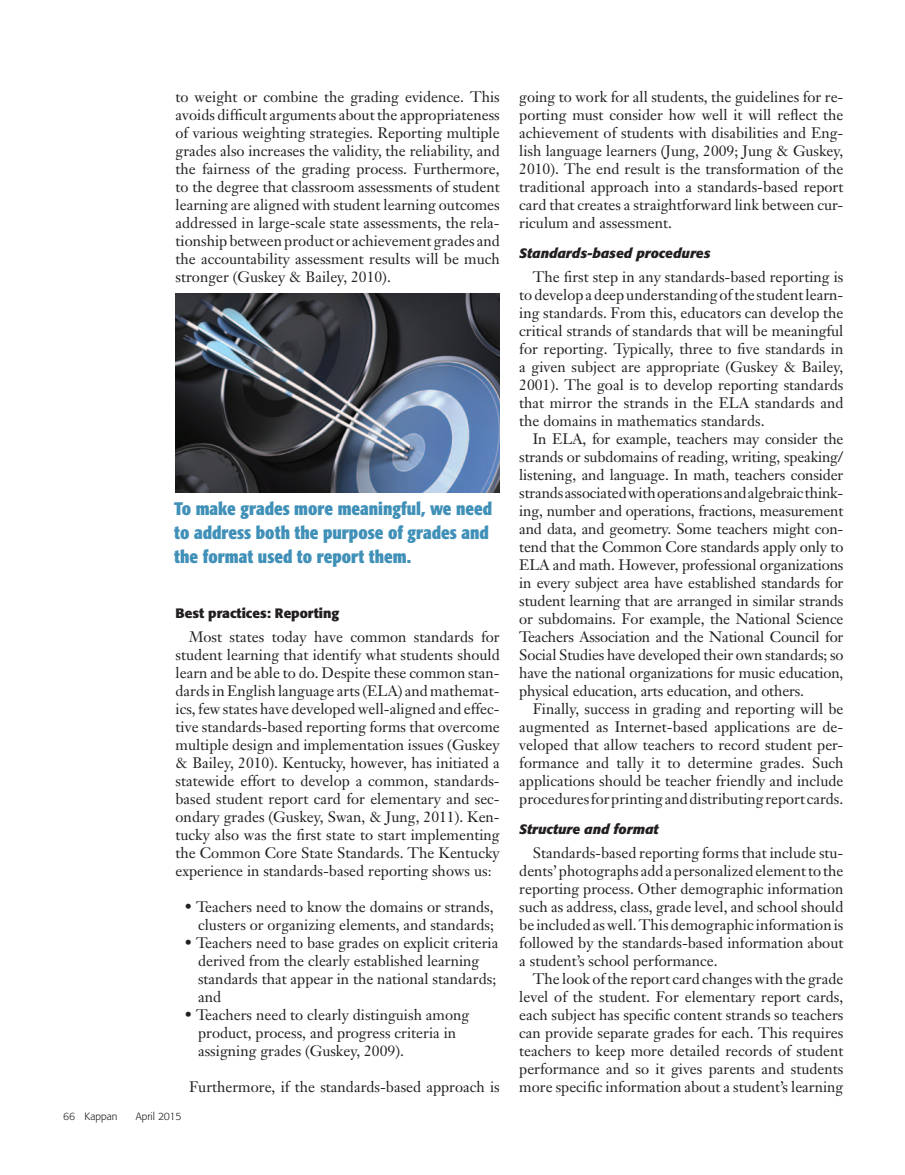
<style>
.page{position:relative;width:905px;height:1175px;background:#fff}
.page>*{position:absolute;margin:0;border:0;box-sizing:border-box;transform-origin:0 0}
.t1{font:700 condensed 18px/24px "Formata";color:#4090b8}
.t2{font:15px/18px "Janson Text";color:#231f20;text-align:justify}
.t3{font:italic 700 13.5px "Formata";color:#231f20}
.t4{font:700 13.5px "Formata";color:#231f20}
.t5{font:300 10.5px "Formata";color:#231f20}
</style>
<div class="page">
<img style="left:175px;top:293px;width:324px;height:200px">
<p class="t2" style="left:176px;top:87px;width:326px">to weight or combine the grading evidence. This avoids difficult arguments about the appropriateness of various weighting strategies. Reporting multiple grades also increases the validity, the reliability, and the fairness of the grading process. Furthermore, to the degree that classroom assessments of student learning are aligned with student learning outcomes addressed in large-scale state assessments, the rela&shy;tionship between product or achievement grades and the accountability assessment results will be much stronger (Guskey &amp; Bailey, 2010).</p>
<p class="t1" style="left:174px;top:496px;width:319px">To make grades more meaningful, we need to address both the purpose of grades and the format used to report them.</p>
<p class="t4" style="left:176px;top:605px;width:165px">Best practices: Reporting</p>
<p class="t2" style="left:176px;top:627px;width:326px;text-indent:14px">Most states today have common standards for student learning that identify what students should learn and be able to do. Despite these common stan&shy;dards in English language arts (ELA) and mathemat&shy;ics, few states have developed well-aligned and effec&shy;tive standards-based reporting forms that overcome multiple design and implementation issues (Guskey &amp; Bailey, 2010). Kentucky, however, has initiated a statewide effort to develop a common, standards&shy;based student report card for elementary and sec&shy;ondary grades (Guskey, Swan, &amp; Jung, 2011). Ken&shy;tucky also was the first state to start implementing the Common Core State Standards. The Kentucky experience in standards-based reporting shows us:</p>
<p class="t2" style="left:184px;top:897px;width:311px;text-align:right">• Teachers need to know the domains or strands, clusters or organizing elements, and standards;</p>
<p class="t2" style="left:198px;top:933px;width:302px;text-align:left;text-indent:-14px">• Teachers need to base grades on explicit criteria derived from the clearly established learning standards that appear in the national standards; and</p>
<p class="t2" style="left:198px;top:1005px;width:273px;text-align:left;text-indent:-14px">• Teachers need to clearly distinguish among product, process, and progress criteria in assigning grades (Guskey, 2009).</p>
<p class="t2" style="left:189px;top:1077px;width:312px">Furthermore, if the standards-based approach is</p>
<p class="t5" style="left:63px;top:1110px;width:56px">66 Kappan</p>
<p class="t5" style="left:136px;top:1110px;width:47px">April 2015</p>
<p class="t2" style="left:519px;top:87px;width:326px">going to work for all students, the guidelines for re&shy;porting must consider how well it will reflect the achievement of students with disabilities and Eng&shy;lish language learners (Jung, 2009; Jung &amp; Guskey, 2010). The end result is the transformation of the traditional approach into a standards-based report card that creates a straightforward link between cur&shy;riculum and assessment.</p>
<p class="t3" style="left:519px;top:245px;width:193px">Standards-based procedures</p>
<p class="t2" style="left:519px;top:267px;width:326px;text-indent:14px">The first step in any standards-based reporting is to develop a deep understanding of the student learn&shy;ing standards. From this, educators can develop the critical strands of standards that will be meaningful for reporting. Typically, three to five standards in a given subject are appropriate (Guskey &amp; Bailey, 2001). The goal is to develop reporting standards that mirror the strands in the ELA standards and the domains in mathematics standards.</p>
<p class="t2" style="left:519px;top:429px;width:326px;text-indent:14px">In ELA, for example, teachers may consider the strands or subdomains of reading, writing, speaking/ listening, and language. In math, teachers consider strands associated with operations and algebraic think&shy;ing, number and operations, fractions, measurement and data, and geometry. Some teachers might con&shy;tend that the Common Core standards apply only to ELA and math. However, professional organizations in every subject area have established standards for student learning that are arranged in similar strands or subdomains. For example, the National Science Teachers Association and the National Council for Social Studies have developed their own standards; so have the national organizations for music education, physical education, arts education, and others.</p>
<p class="t2" style="left:519px;top:699px;width:325px;text-indent:14px">Finally, success in grading and reporting will be augmented as Internet-based applications are de&shy;veloped that allow teachers to record student per&shy;formance and tally it to determine grades. Such applications should be teacher friendly and include procedures for printing and distributing report cards.</p>
<p class="t3" style="left:519px;top:821px;width:141px">Structure and format</p>
<p class="t2" style="left:519px;top:843px;width:326px;text-indent:14px">Standards-based reporting forms that include stu&shy;dents’ photographs add a personalized element to the reporting process. Other demographic information such as address, class, grade level, and school should be included as well. This demographic information is followed by the standards-based information about a student’s school performance.</p>
<p class="t2" style="left:519px;top:969px;width:326px;text-indent:14px">The look of the report card changes with the grade level of the student. For elementary report cards, each subject has specific content strands so teachers can provide separate grades for each. This requires teachers to keep more detailed records of student performance and so it gives parents and students more specific information about a student’s learning</p>
</div>
